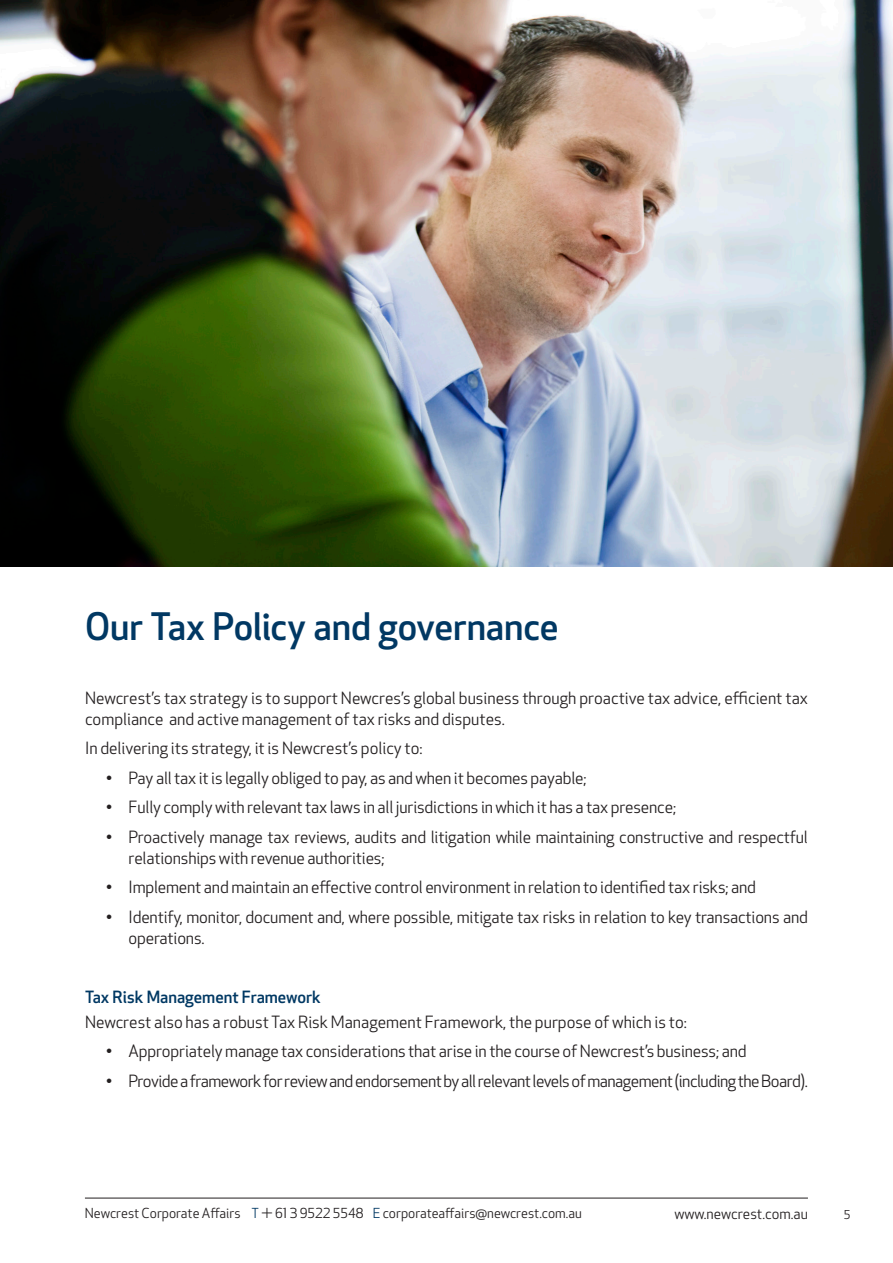
<style>
.page{position:relative;width:893px;height:1263px;background:#fff}
.page>*{position:absolute;margin:0;border:0;box-sizing:border-box;transform-origin:0 0}
.t1{font:500 37.05px "Apex New";letter-spacing:-.005em;color:#013863}
.t2{font:16.5px/21px "Apex New";letter-spacing:-.01em;color:#231f20}
.t3{font:16.5px "Apex New";letter-spacing:-.03em;color:#231f20}
.t4{font:500 16.5px "Apex New";color:#013863}
.t5{font:14.4px "Apex New";color:#231f20}
.t6{font:13.5px "Apex New";color:#231f20}
.t7{font:12px "Apex New";color:#231f20}
.s1{color:#013863}
</style>
<div class="page">
<hr style="left:85px;top:1198px;width:723px;height:1px;background:#231f20">
<img style="left:0;top:0;width:893px;height:567px">
<p class="t1" style="left:85px;top:602px;width:475px">Our Tax Policy and governance</p>
<p class="t2" style="left:85px;top:687px;width:724px">Newcrest’s tax strategy is to support Newcres’s global business through proactive tax advice, efficient tax compliance and active management of tax risks and disputes.</p>
<p class="t2" style="left:85px;top:738px;width:339px">In delivering its strategy, it is Newcrest’s policy to:</p>
<p class="t2" style="left:106px;top:767px;width:482px">• Pay all tax it is legally obliged to pay, as and when it becomes payable;</p>
<p class="t2" style="left:106px;top:797px;width:571px">• Fully comply with relevant tax laws in all jurisdictions in which it has a tax presence;</p>
<p class="t2" style="left:129px;top:826px;width:681px;text-indent:-22px">• Proactively manage tax reviews, audits and litigation while maintaining constructive and respectful relationships with revenue authorities;</p>
<p class="t2" style="left:106px;top:877px;width:651px">• Implement and maintain an effective control environment in relation to identified tax risks; and</p>
<p class="t2" style="left:129px;top:906px;width:681px;text-indent:-22px">• Identify, monitor, document and, where possible, mitigate tax risks in relation to key transactions and operations.</p>
<p class="t4" style="left:85px;top:986px;width:237px">Tax Risk Management Framework</p>
<p class="t2" style="left:85px;top:1011px;width:603px">Newcrest also has a robust Tax Risk Management Framework, the purpose of which is to:</p>
<p class="t2" style="left:106px;top:1041px;width:642px">• Appropriately manage tax considerations that arise in the course of Newcrest’s business; and</p>
<p class="t3" style="left:106px;top:1070px;width:703px">• Provide a framework for review and endorsement by all relevant levels of management (including the Board).</p>
<p class="t6" style="left:85px;top:1205px;width:498px">Newcrest Corporate Affairs <span class="s1">T</span> + 61 3 9522 5548 <span class="s1">E</span> corporateaffairs@newcrest.com.au</p>
<p class="t5" style="left:674px;top:1205px;width:135px">www.newcrest.com.au</p>
<p class="t7" style="left:844px;top:1207px;width:8px">5</p>
</div>
